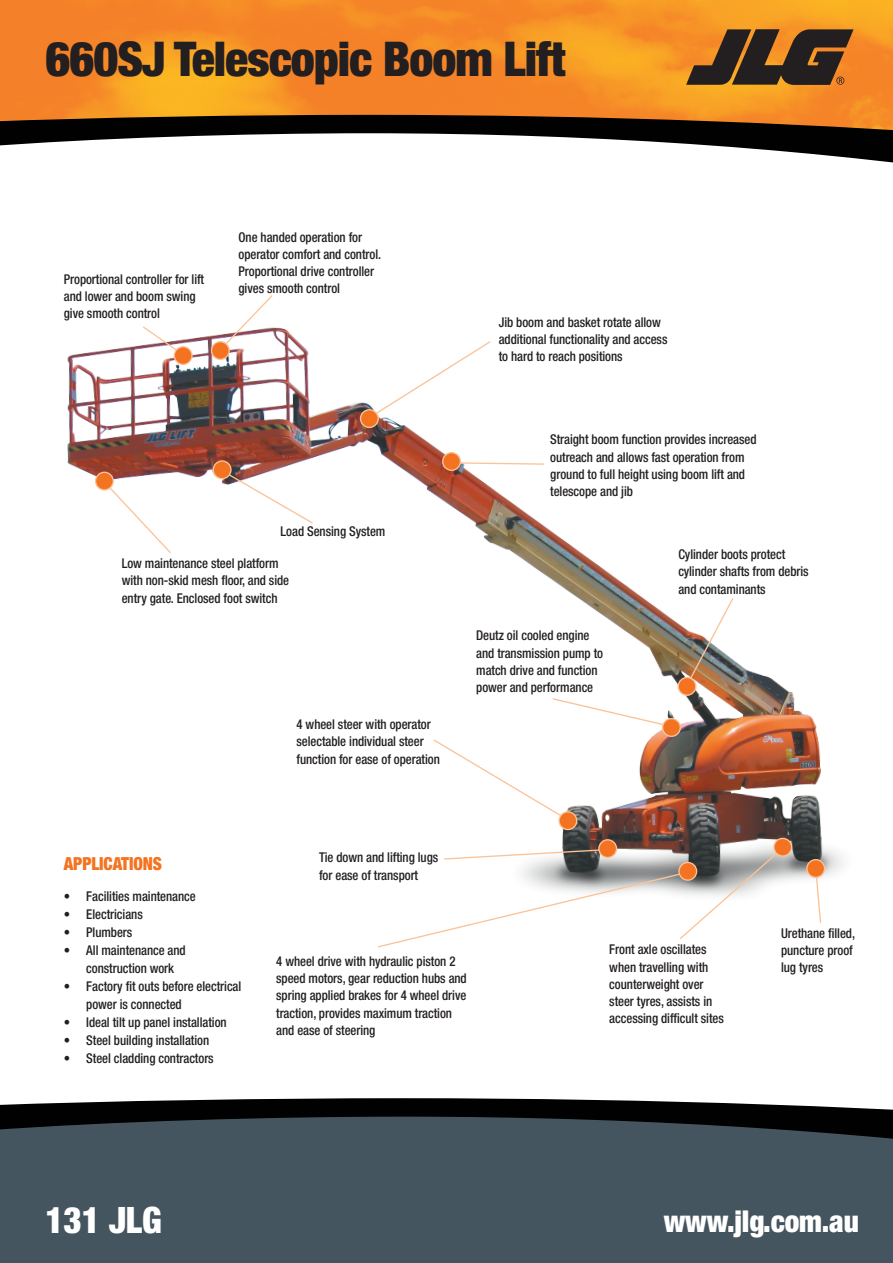
<style>
.page{position:relative;width:893px;height:1263px;background:#fff}
.page>*{position:absolute;margin:0;border:0;box-sizing:border-box;transform-origin:0 0}
.t1{font:900 condensed 48px "Helvetica Neue";letter-spacing:-.02em;color:#231f20}
.t2{font:900 condensed 36.45px "Helvetica Neue";letter-spacing:-.005em;color:#fff}
.t3{font:900 condensed 30.15px "Helvetica Neue";letter-spacing:-.005em;color:#fff}
.t4{font:900 condensed 18px "Helvetica Neue";letter-spacing:-.005em;color:#f47321;scale:.95 1}
.t5{font:500 condensed 13.5px/17.2px "Helvetica Neue";letter-spacing:-.005em;color:#231f20;scale:.95 1}
</style>
<div class="page">
<img style="left:0;top:0;width:893px;height:115px">
<div style="left:0;top:1151px;width:893px;height:112px;background:#45555f"></div>
<svg style="left:0;top:115px;width:893px;height:18px;background:#331d08"></svg>
<svg style="left:0;top:133px;width:893px;height:30px"></svg>
<svg style="left:686px;top:29px;width:168px;height:56px;background:#6b4522"></svg>
<img style="left:0;top:327px;width:893px;height:824px">
<svg style="left:219px;top:295px;width:55px;height:56px"></svg>
<div style="left:212px;top:342px;width:17px;height:17px;background:#f47321;border-radius:50%"></div>
<div style="left:211px;top:341px;width:19px;height:19px;border:1px solid #fbc398;border-radius:50%"></div>
<svg style="left:461px;top:461px;width:84px;height:4px"></svg>
<div style="left:443px;top:453px;width:17px;height:17px;background:#f47321;border-radius:50%"></div>
<div style="left:442px;top:452px;width:19px;height:19px;border:1px solid #fbc398;border-radius:50%"></div>
<svg style="left:141px;top:326px;width:44px;height:30px"></svg>
<div style="left:174px;top:347px;width:18px;height:17px;background:#f47321;border-radius:50%"></div>
<div style="left:174px;top:346px;width:19px;height:19px;border:1px solid #fbc398;border-radius:50%"></div>
<svg style="left:432px;top:738px;width:138px;height:84px"></svg>
<div style="left:559px;top:812px;width:18px;height:17px;background:#f47321;border-radius:50%"></div>
<div style="left:558px;top:811px;width:19px;height:19px;border:1px solid #fbc398;border-radius:50%"></div>
<svg style="left:599px;top:840px;width:18px;height:17px"></svg>
<div style="left:598px;top:839px;width:19px;height:19px;border:1px solid #fbc398;border-radius:50%"></div>
<svg style="left:376px;top:846px;width:409px;height:102px"></svg>
<div style="left:774px;top:838px;width:18px;height:18px;background:#f47321;border-radius:50%"></div>
<div style="left:773px;top:838px;width:19px;height:19px;border:1px solid #fbc398;border-radius:50%"></div>
<svg style="left:814px;top:875px;width:8px;height:49px"></svg>
<div style="left:807px;top:860px;width:18px;height:17px;background:#f47321;border-radius:50%"></div>
<div style="left:806px;top:859px;width:19px;height:19px;border:1px solid #fbc398;border-radius:50%"></div>
<img style="left:685px;top:597px;width:50px;height:90px">
<div style="left:678px;top:677px;width:18px;height:18px;background:#f47321;border-radius:50%"></div>
<div style="left:678px;top:677px;width:19px;height:19px;border:1px solid #fbc398;border-radius:50%"></div>
<svg style="left:368px;top:340px;width:124px;height:79px"></svg>
<div style="left:361px;top:410px;width:17px;height:17px;background:#f47321;border-radius:50%"></div>
<div style="left:360px;top:409px;width:19px;height:19px;border:1px solid #fbc398;border-radius:50%"></div>
<svg style="left:103px;top:480px;width:69px;height:75px"></svg>
<div style="left:96px;top:472px;width:17px;height:18px;background:#f47321;border-radius:50%"></div>
<div style="left:95px;top:472px;width:19px;height:19px;border:1px solid #fbc398;border-radius:50%"></div>
<svg style="left:551px;top:697px;width:122px;height:31px"></svg>
<div style="left:663px;top:719px;width:17px;height:17px;background:#f47321;border-radius:50%"></div>
<div style="left:662px;top:718px;width:19px;height:19px;border:1px solid #fbc398;border-radius:50%"></div>
<svg style="left:220px;top:469px;width:94px;height:56px"></svg>
<div style="left:213px;top:461px;width:18px;height:18px;background:#f47321;border-radius:50%"></div>
<div style="left:213px;top:460px;width:19px;height:19px;border:1px solid #fbc398;border-radius:50%"></div>
<h1 class="t1" style="left:45px;top:30px;width:522px">660SJ Telescopic Boom Lift</h1>
<p class="t5" style="left:64px;top:270px;width:149px">Proportional controller for lift and lower and boom swing give smooth control</p>
<p class="t5" style="left:239px;top:228px;width:152px">One handed operation for operator comfort and control.<br>Proportional drive controller gives smooth control</p>
<p class="t5" style="left:281px;top:522px;width:112px">Load Sensing System</p>
<p class="t5" style="left:499px;top:313px;width:179px">Jib boom and basket rotate allow additional functionality and access to hard to reach positions</p>
<p class="t5" style="left:550px;top:431px;width:219px">Straight boom function provides increased outreach and allows fast operation from ground to full height using boom lift and telescope and jib</p>
<p class="t5" style="left:122px;top:555px;width:178px">Low maintenance steel platform with non-skid mesh floor, and side entry gate. Enclosed foot switch</p>
<p class="t5" style="left:678px;top:545px;width:139px">Cylinder boots protect cylinder shafts from debris and contaminants</p>
<h3 class="t4" style="left:64px;top:852px;width:104px">Applications</h3>
<p class="t5" style="left:64px;top:887px;width:140px">• Facilities maintenance</p>
<p class="t5" style="left:64px;top:905px;width:85px">• Electricians</p>
<p class="t5" style="left:64px;top:923px;width:74px">• Plumbers</p>
<p class="t5" style="left:86px;top:941px;width:106px;line-height:18px;text-indent:-22px">• All maintenance and construction work</p>
<p class="t5" style="left:86px;top:977px;width:165px;line-height:18px;text-indent:-22px">• Factory fit outs before electrical power is connected</p>
<p class="t5" style="left:64px;top:1013px;width:173px">• Ideal tilt up panel installation</p>
<p class="t5" style="left:64px;top:1031px;width:155px">• Steel building installation</p>
<p class="t5" style="left:64px;top:1049px;width:159px">• Steel cladding contractors</p>
<p class="t5" style="left:297px;top:715px;width:152px">4 wheel steer with operator selectable individual steer function for ease of operation</p>
<p class="t5" style="left:319px;top:849px;width:127px">Tie down and lifting lugs for ease of transport</p>
<p class="t5" style="left:476px;top:627px;width:135px">Deutz oil cooled engine and transmission pump to match drive and function power and performance</p>
<p class="t5" style="left:276px;top:952px;width:202px">4 wheel drive with hydraulic piston 2 speed motors, gear reduction hubs and spring applied brakes for 4 wheel drive traction, provides maximum traction and ease of steering</p>
<p class="t5" style="left:609px;top:941px;width:122px">Front axle oscillates when travelling with counterweight over steer tyres, assists in accessing difficult sites</p>
<p class="t5" style="left:781px;top:924px;width:79px">Urethane filled, puncture proof lug tyres</p>
<h2 class="t2" style="left:45px;top:1197px;width:118px">131 JLG</h2>
<h3 class="t3" style="left:664px;top:1202px;width:197px">www.jlg.com.au</h3>
</div>
